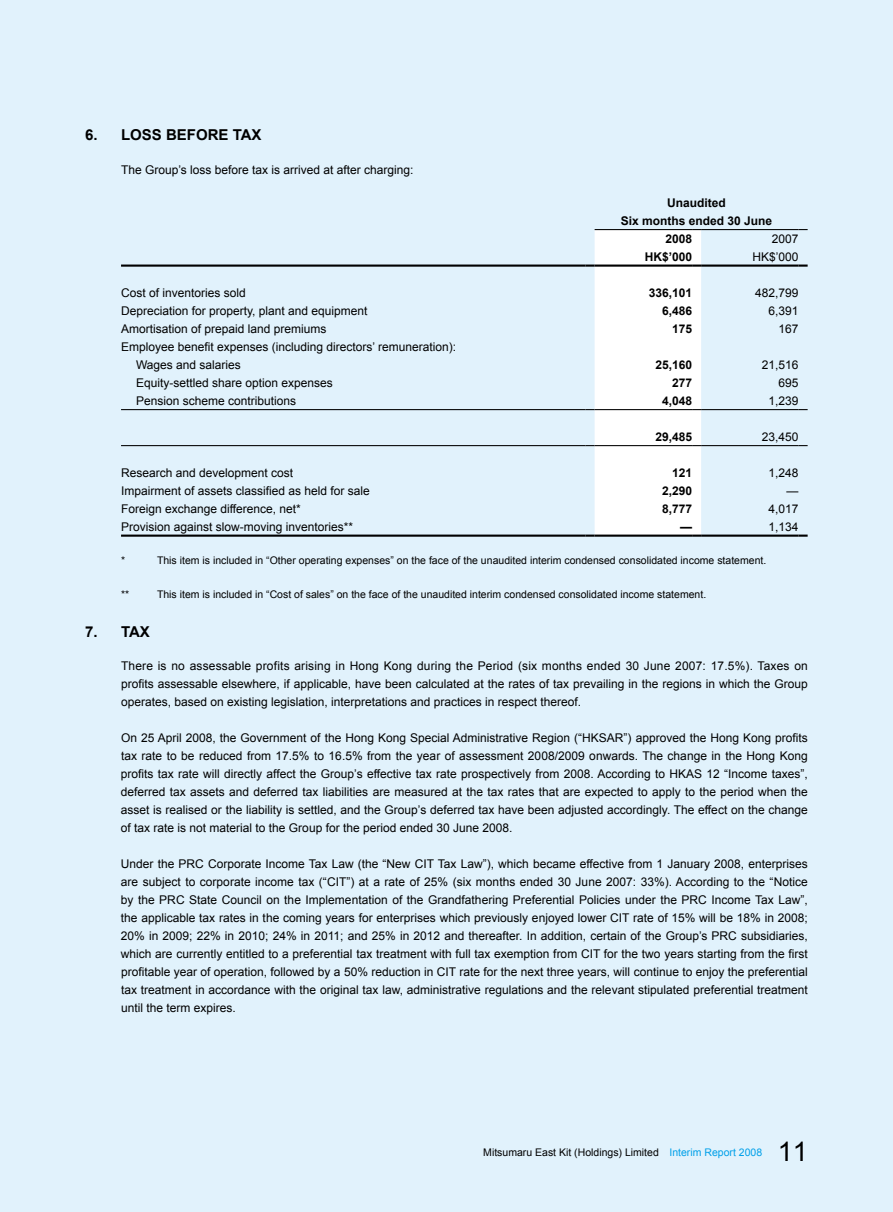
<style>
.page{position:relative;width:893px;height:1212px;background:#e1f2fc}
.page>*{position:absolute;margin:0;border:0;box-sizing:border-box;transform-origin:0 0}
.t1{font:27px "Arial";color:#000}
.t2{font:700 15px "Arial";color:#000}
.t3{font:12px/18px "Arial";color:#000;text-align:justify}
.t4{font:700 12px "Arial";color:#000}
.t5{font:10.5px "Arial";color:#000}
.s1{color:#00a0e9}
</style>
<div class="page">
<hr style="left:121px;top:264px;width:465px;height:3px;background:#000">
<hr style="left:701px;top:264px;width:98px;height:3px;background:#000">
<svg style="left:799px;top:264px;width:9px;height:3px"></svg>
<hr style="left:121px;top:409px;width:465px;height:1px;background:#000">
<hr style="left:701px;top:409px;width:98px;height:1px;background:#000">
<hr style="left:121px;top:445px;width:465px;height:1px;background:#000">
<hr style="left:701px;top:445px;width:98px;height:1px;background:#000">
<hr style="left:121px;top:534px;width:465px;height:3px;background:#000">
<hr style="left:701px;top:534px;width:98px;height:3px;background:#000">
<svg style="left:799px;top:534px;width:9px;height:3px"></svg>
<svg style="left:586px;top:229px;width:115px;height:308px;background:#f6f7f8"></svg>
<hr style="left:701px;top:229px;width:98px;height:1px;background:#000">
<p class="t2" style="left:85px;top:125px;width:57px">6. LOSS</p>
<p class="t2" style="left:166px;top:125px;width:97px">BEFORE TAX</p>
<p class="t3" style="left:121px;top:161px;width:294px">The Group’s loss before tax is arrived at after charging:</p>
<p class="t4" style="left:667px;top:195px;width:60px">Unaudited</p>
<p class="t4" style="left:621px;top:213px;width:153px">Six months ended 30 June</p>
<p class="t4" style="left:665px;top:231px;width:28px">2008</p>
<p class="t3" style="left:772px;top:230px;width:28px">2007</p>
<p class="t4" style="left:645px;top:249px;width:49px">HK$’000</p>
<p class="t3" style="left:753px;top:248px;width:48px">HK$’000</p>
<p class="t3" style="left:121px;top:284px;width:126px">Cost of inventories sold</p>
<p class="t4" style="left:649px;top:285px;width:45px">336,101</p>
<p class="t3" style="left:755px;top:284px;width:45px">482,799</p>
<p class="t3" style="left:121px;top:302px;width:248px">Depreciation for property, plant and equipment</p>
<p class="t4" style="left:662px;top:303px;width:32px">6,486</p>
<p class="t3" style="left:769px;top:302px;width:32px">6,391</p>
<p class="t3" style="left:121px;top:320px;width:207px">Amortisation of prepaid land premiums</p>
<p class="t4" style="left:672px;top:321px;width:22px">175</p>
<p class="t3" style="left:779px;top:320px;width:22px">167</p>
<p class="t3" style="left:136px;top:338px;width:322px;text-indent:-15px">Employee benefit expenses (including directors’ remuneration):<br>Wages and salaries</p>
<p class="t4" style="left:655px;top:357px;width:38px">25,160</p>
<p class="t3" style="left:762px;top:356px;width:38px">21,516</p>
<p class="t3" style="left:136px;top:374px;width:198px">Equity-settled share option expenses</p>
<p class="t4" style="left:672px;top:375px;width:22px">277</p>
<p class="t3" style="left:779px;top:374px;width:22px">695</p>
<p class="t3" style="left:136px;top:392px;width:162px">Pension scheme contributions</p>
<p class="t4" style="left:662px;top:393px;width:32px">4,048</p>
<p class="t3" style="left:769px;top:392px;width:32px">1,239</p>
<p class="t4" style="left:655px;top:429px;width:38px">29,485</p>
<p class="t3" style="left:762px;top:428px;width:38px">23,450</p>
<p class="t3" style="left:121px;top:464px;width:174px">Research and development cost</p>
<p class="t4" style="left:672px;top:465px;width:22px">121</p>
<p class="t3" style="left:769px;top:464px;width:32px">1,248</p>
<p class="t3" style="left:121px;top:482px;width:250px">Impairment of assets classified as held for sale</p>
<p class="t4" style="left:662px;top:483px;width:32px">2,290</p>
<p class="t3" style="left:787px;top:482px;width:13px">—</p>
<p class="t3" style="left:121px;top:500px;width:181px">Foreign exchange difference, net*</p>
<p class="t4" style="left:662px;top:501px;width:32px">8,777</p>
<p class="t3" style="left:769px;top:500px;width:32px">4,017</p>
<p class="t3" style="left:121px;top:518px;width:234px">Provision against slow-moving inventories**</p>
<p class="t4" style="left:680px;top:519px;width:13px">—</p>
<p class="t3" style="left:769px;top:518px;width:32px">1,134</p>
<p class="t5" style="left:121px;top:553px;width:6px">*</p>
<p class="t5" style="left:157px;top:553px;width:611px">This item is included in “Other operating expenses” on the face of the unaudited interim condensed consolidated income statement.</p>
<p class="t5" style="left:121px;top:588px;width:10px">**</p>
<p class="t5" style="left:157px;top:588px;width:551px">This item is included in “Cost of sales” on the face of the unaudited interim condensed consolidated income statement.</p>
<p class="t2" style="left:85px;top:621px;width:66px">7. TAX</p>
<p class="t3" style="left:121px;top:657px;width:688px">There is no assessable profits arising in Hong Kong during the Period (six months ended 30 June 2007: 17.5%). Taxes on profits assessable elsewhere, if applicable, have been calculated at the rates of tax prevailing in the regions in which the Group operates, based on existing legislation, interpretations and practices in respect thereof.</p>
<p class="t3" style="left:121px;top:729px;width:688px">On 25 April 2008, the Government of the Hong Kong Special Administrative Region (“HKSAR”) approved the Hong Kong profits tax rate to be reduced from 17.5% to 16.5% from the year of assessment 2008/2009 onwards. The change in the Hong Kong profits tax rate will directly affect the Group’s effective tax rate prospectively from 2008. According to HKAS 12 “Income taxes”, deferred tax assets and deferred tax liabilities are measured at the tax rates that are expected to apply to the period when the asset is realised or the liability is settled, and the Group’s deferred tax have been adjusted accordingly. The effect on the change of tax rate is not material to the Group for the period ended 30 June 2008.</p>
<p class="t3" style="left:121px;top:855px;width:688px">Under the PRC Corporate Income Tax Law (the “New CIT Tax Law”), which became effective from 1 January 2008, enterprises are subject to corporate income tax (“CIT”) at a rate of 25% (six months ended 30 June 2007: 33%). According to the “Notice by the PRC State Council on the Implementation of the Grandfathering Preferential Policies under the PRC Income Tax Law”, the applicable tax rates in the coming years for enterprises which previously enjoyed lower CIT rate of 15% will be 18% in 2008; 20% in 2009; 22% in 2010; 24% in 2011; and 25% in 2012 and thereafter. In addition, certain of the Group’s PRC subsidiaries, which are currently entitled to a preferential tax treatment with full tax exemption from CIT for the two years starting from the first profitable year of operation, followed by a 50% reduction in CIT rate for the next three years, will continue to enjoy the preferential tax treatment in accordance with the original tax law, administrative regulations and the relevant stipulated preferential treatment until the term expires.</p>
<p class="t5" style="left:483px;top:1145px;width:280px">Mitsumaru East Kit (Holdings) Limited <span class="s1">Interim Report 2008</span></p>
<h1 class="t1" style="left:778px;top:1133px;width:32px">11</h1>
</div>
